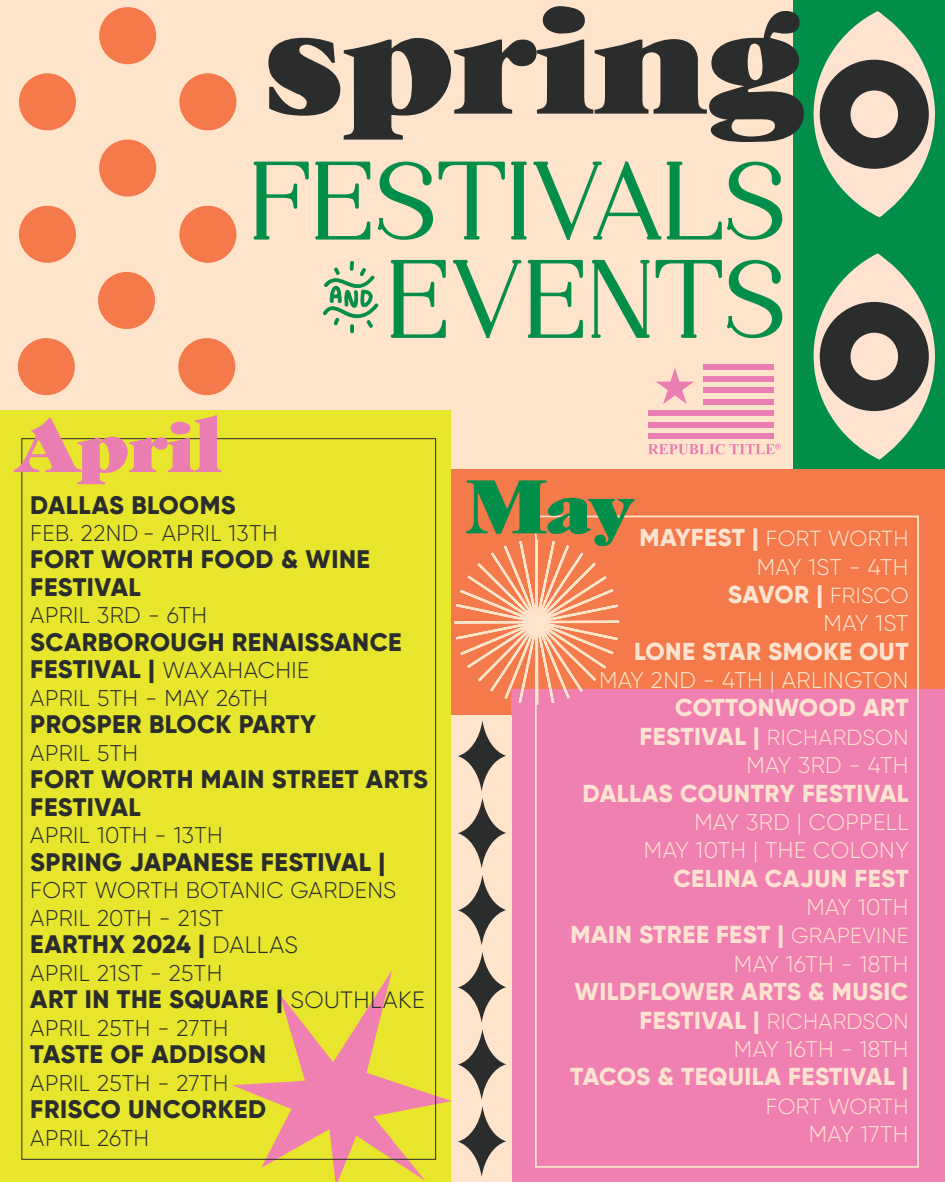
<style>
.page{position:relative;width:945px;height:1182px;background:#fff}
.page>*{position:absolute;margin:0;border:0;box-sizing:border-box;transform-origin:0 0}
.t1{font:161.17px "Broadview";color:#2b2c2c}
.t2{font:108.76px "Wasted Vindey";letter-spacing:.04em;color:#008e4a}
.t3{font:75.51px "Broadview";color:#ea7eb2}
.t4{font:75.51px "Broadview";color:#008e4a}
.t5{font:800 25.38px/27.5px "Gilroy";letter-spacing:.02em;color:#2b2c2c}
.t6{font:800 24.5px "Gilroy";letter-spacing:.02em;color:#fee4d0}
.t7{font:300 22.75px/27.5px "Gilroy";letter-spacing:.02em;color:#2b2c2c}
.t8{font:300 22.75px/28.3px "Gilroy";letter-spacing:.02em;color:#fee4d0;text-align:right}
.t9{font:300 21.88px "Gilroy";letter-spacing:.02em;color:#fee4d0}
.s1{font-family:"FISH&CHIPS";font-size:103.08px}
.s2{font-weight:800;font-size:25.38px}
.s3{font-weight:300;font-size:23.62px}
.s4{font-weight:800;font-size:24.5px}
.s5{font-weight:300;font-size:21.88px}
</style>
<div class="page">
<div style="left:100px;top:0;width:845px;height:491px;background:#008e4a"></div>
<div style="left:451px;top:493px;width:494px;height:222px;background:#f47a4b"></div>
<div style="left:451px;top:715px;width:61px;height:466px;background:#fee4cb"></div>
<svg style="left:458px;top:1105px;width:48px;height:71px"></svg>
<div style="left:512px;top:715px;width:433px;height:466px;background:#f180b2"></div>
<div style="left:100px;top:0;width:692px;height:491px;background:#fee4cb"></div>
<div style="left:0;top:0;width:102px;height:491px;background:#fee4cb"></div>
<div style="left:0;top:411px;width:451px;height:770px;background:#e7e62d"></div>
<svg style="left:232px;top:969px;width:220px;height:212px"></svg>
<div style="left:703px;top:364px;width:71px;height:6px;background:#ea7eb2"></div>
<div style="left:703px;top:375px;width:71px;height:6px;background:#ea7eb2"></div>
<div style="left:703px;top:387px;width:71px;height:6px;background:#ea7eb2"></div>
<div style="left:703px;top:398px;width:71px;height:6px;background:#ea7eb2"></div>
<div style="left:648px;top:410px;width:126px;height:6px;background:#ea7eb2"></div>
<div style="left:648px;top:421px;width:126px;height:6px;background:#ea7eb2"></div>
<div style="left:648px;top:433px;width:126px;height:6px;background:#ea7eb2"></div>
<svg style="left:656px;top:368px;width:38px;height:36px"></svg>
<svg style="left:648px;top:443px;width:133px;height:11px"></svg>
<svg style="left:253px;top:161px;width:118px;height:79px"></svg>
<svg style="left:377px;top:161px;width:406px;height:79px"></svg>
<div style="left:18px;top:338px;width:57px;height:57px;background:#f47a4b;border-radius:50%"></div>
<div style="left:19px;top:73px;width:57px;height:57px;background:#f47a4b;border-radius:50%"></div>
<div style="left:19px;top:206px;width:57px;height:57px;background:#f47a4b;border-radius:50%"></div>
<div style="left:98px;top:272px;width:57px;height:57px;background:#f47a4b;border-radius:50%"></div>
<div style="left:99px;top:7px;width:57px;height:57px;background:#f47a4b;border-radius:50%"></div>
<div style="left:99px;top:139px;width:57px;height:57px;background:#f47a4b;border-radius:50%"></div>
<div style="left:178px;top:338px;width:57px;height:57px;background:#f47a4b;border-radius:50%"></div>
<div style="left:179px;top:73px;width:57px;height:57px;background:#f47a4b;border-radius:50%"></div>
<div style="left:179px;top:206px;width:57px;height:57px;background:#f47a4b;border-radius:50%"></div>
<div style="left:452px;top:469px;width:493px;height:24px;background:#f47a4b"></div>
<div style="left:512px;top:689px;width:433px;height:27px;background:#f180b2"></div>
<svg style="left:813px;top:11px;width:122px;height:206px"></svg>
<div style="left:820px;top:60px;width:109px;height:109px;background:#2b2c2c;border-radius:50%"></div>
<div style="left:851px;top:90px;width:47px;height:48px;background:#fee4d0;border-radius:50%"></div>
<svg style="left:813px;top:253px;width:122px;height:206px"></svg>
<div style="left:820px;top:302px;width:109px;height:109px;background:#2b2c2c;border-radius:50%"></div>
<div style="left:851px;top:333px;width:47px;height:47px;background:#fee4d0;border-radius:50%"></div>
<svg style="left:454px;top:533px;width:166px;height:594px"></svg>
<svg style="left:323px;top:261px;width:55px;height:72px"></svg>
<svg style="left:390px;top:259px;width:193px;height:79px"></svg>
<svg style="left:591px;top:259px;width:192px;height:80px"></svg>
<h1 class="t1" style="left:264px;top:-48px;width:540px">spring</h1>
<h2 class="t2" style="left:251px;top:139px;width:534px">FESTIVALS</h2>
<h2 class="t2" style="left:317px;top:237px;width:469px"><span class="s1">&amp;</span>EVENTS</h2>
<h3 class="t3" style="left:18px;top:396px;width:205px">April</h3>
<p class="t5" style="left:30px;top:490px;width:207px">DALLAS BLOOMS</p>
<p class="t7" style="left:30px;top:519px;width:249px">FEB. 22ND - APRIL 13TH</p>
<p class="t5" style="left:30px;top:545px;width:341px">FORT WORTH FOOD &amp; WINE<br>FESTIVAL</p>
<p class="t7" style="left:30px;top:601px;width:178px">APRIL 3RD - 6TH</p>
<p class="t5" style="left:30px;top:628px;width:373px">SCARBOROUGH RENAISSANCE</p>
<p class="t7" style="left:30px;top:656px;width:280px"><span class="s2">FESTIVAL |</span> WAXAHACHIE<br>APRIL 5TH - MAY 26TH</p>
<p class="t5" style="left:30px;top:710px;width:287px">PROSPER BLOCK PARTY</p>
<p class="t7" style="left:30px;top:739px;width:109px">APRIL 5TH</p>
<p class="t5" style="left:30px;top:765px;width:399px">FORT WORTH MAIN STREET ARTS<br>FESTIVAL</p>
<p class="t7" style="left:30px;top:821px;width:194px">APRIL 10TH - 13TH</p>
<p class="t5" style="left:30px;top:848px;width:357px">SPRING JAPANESE FESTIVAL |</p>
<p class="t7" style="left:30px;top:876px;width:367px">FORT WORTH BOTANIC GARDENS<br>APRIL 20TH - 21ST</p>
<p class="t5" style="left:30px;top:930px;width:269px">EARTHX 2024 | <span class="s3">DALLAS</span></p>
<p class="t7" style="left:30px;top:958px;width:194px">APRIL 21ST - 25TH</p>
<p class="t5" style="left:30px;top:985px;width:396px">ART IN THE SQUARE | <span class="s3">SOUTHLAKE</span></p>
<p class="t7" style="left:30px;top:1013px;width:200px">APRIL 25TH - 27TH</p>
<p class="t5" style="left:30px;top:1040px;width:238px">TASTE OF ADDISON</p>
<p class="t7" style="left:30px;top:1068px;width:200px">APRIL 25TH - 27TH</p>
<p class="t5" style="left:30px;top:1095px;width:237px">FRISCO UNCORKED</p>
<p class="t7" style="left:30px;top:1123px;width:120px">APRIL 26TH</p>
<h3 class="t4" style="left:468px;top:457px;width:165px">May</h3>
<p class="t9" style="left:639px;top:525px;width:271px"><span class="s4">MAYFEST |</span> FORT WORTH</p>
<p class="t8" style="left:757px;top:552px;width:153px">MAY 1ST - 4TH</p>
<p class="t6" style="left:728px;top:579px;width:182px">SAVOR | <span class="s5">FRISCO</span></p>
<p class="t8" style="left:824px;top:609px;width:87px">MAY 1ST</p>
<p class="t6" style="left:634px;top:635px;width:276px">LONE STAR SMOKE OUT</p>
<p class="t8" style="left:599px;top:665px;width:311px">MAY 2ND - 4TH | ARLINGTON</p>
<p class="t6" style="left:675px;top:692px;width:235px">COTTONWOOD ART</p>
<p class="t9" style="left:640px;top:723px;width:271px"><span class="s4">FESTIVAL |</span> RICHARDSON</p>
<p class="t8" style="left:746px;top:750px;width:164px">MAY 3RD - 4TH</p>
<p class="t6" style="left:582px;top:777px;width:328px">DALLAS COUNTRY FESTIVAL</p>
<p class="t8" style="left:644px;top:807px;width:266px">MAY 3RD | COPPELL<br>MAY 10TH | THE COLONY</p>
<p class="t6" style="left:673px;top:862px;width:237px">CELINA CAJUN FEST</p>
<p class="t8" style="left:806px;top:892px;width:104px">MAY 10TH</p>
<p class="t6" style="left:570px;top:919px;width:340px">MAIN STREE FEST | <span class="s5">GRAPEVINE</span></p>
<p class="t8" style="left:734px;top:949px;width:176px">MAY 16TH - 18TH</p>
<p class="t6" style="left:575px;top:976px;width:335px">WILDFLOWER ARTS &amp; MUSIC</p>
<p class="t9" style="left:640px;top:1007px;width:271px"><span class="s4">FESTIVAL |</span> RICHARDSON</p>
<p class="t8" style="left:734px;top:1034px;width:176px">MAY 16TH - 18TH</p>
<p class="t6" style="left:570px;top:1061px;width:340px">TACOS &amp; TEQUILA FESTIVAL |</p>
<p class="t9" style="left:766px;top:1092px;width:144px">FORT WORTH</p>
<p class="t8" style="left:809px;top:1119px;width:101px">MAY 17TH</p>
</div>
